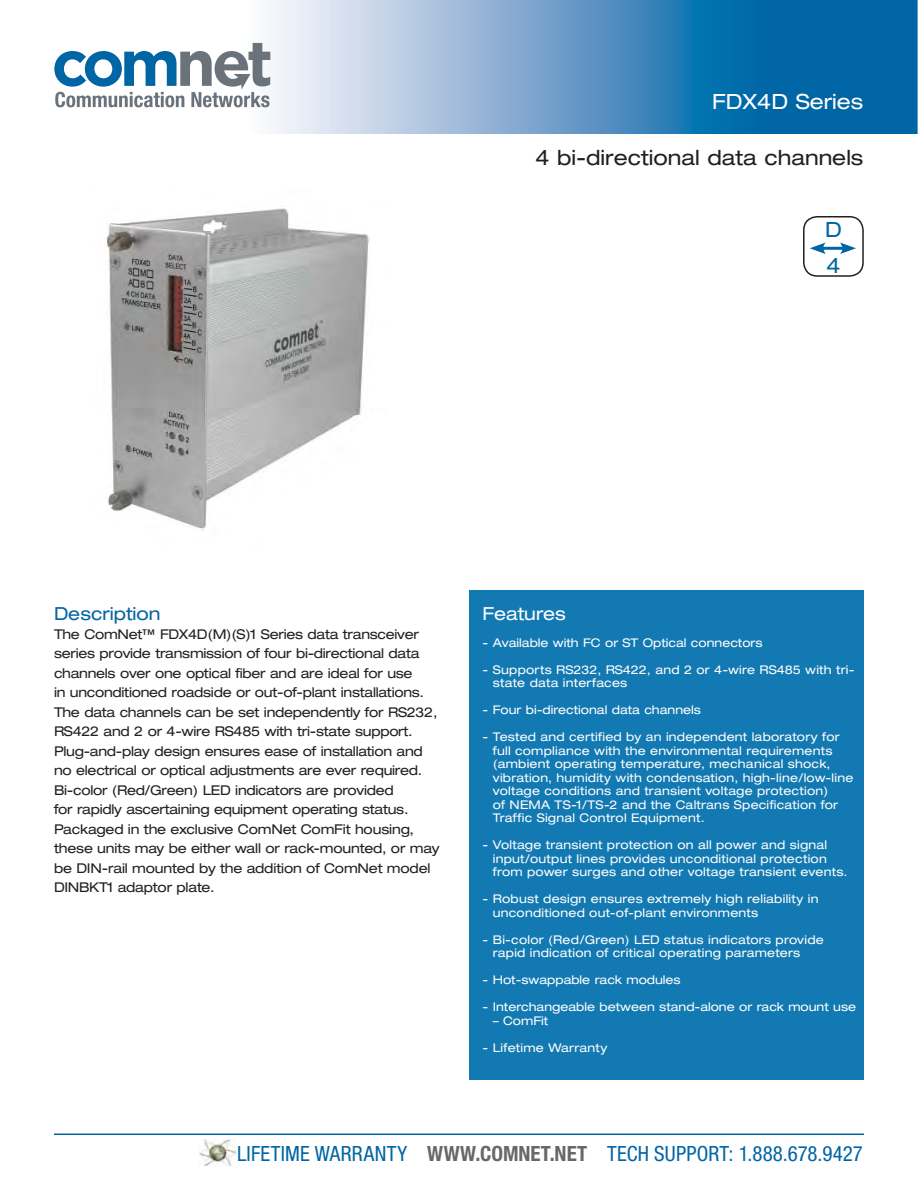
<style>
.page{position:relative;width:918px;height:1188px;background:#fff}
.page>*{position:absolute;margin:0;border:0;box-sizing:border-box;transform-origin:0 0}
.t1{font:condensed 21px "Helvetica Neue";letter-spacing:.01em;color:#0065a4}
.t2{font:expanded 21px "Helvetica Neue";color:#231f20}
.t3{font:expanded 21px "Helvetica Neue";color:#fff}
.t4{font:expanded 21px/36px "Helvetica Neue";color:#0065a4}
.t5{font:expanded 18px "Helvetica Neue";color:#0065a4}
.t6{font:expanded 18px "Helvetica Neue";letter-spacing:-.005em;color:#fff}
.t7{font:expanded 13.5px/19.5px "Helvetica Neue";letter-spacing:-.02em;color:#231f20}
.t8{font:expanded 12px/13.5px "Helvetica Neue";letter-spacing:.02em;color:#fff}
.t9{font:expanded 12px "Helvetica Neue";color:#fff}
.s1{font-weight:700;color:#67686b}
</style>
<div class="page">
<svg style="left:245px;top:0;width:673px;height:133px;background:#629cc7"></svg>
<svg style="left:54px;top:43px;width:216px;height:64px"></svg>
<img style="left:200px;top:1140px;width:35px;height:26px">
<hr style="left:54px;top:1134px;width:810px;height:1px;background:#0065a4">
<img style="left:106px;top:208px;width:264px;height:322px">
<div style="left:803px;top:216px;width:61px;height:61px;border:2px solid #231f20;border-radius:14px"></div>
<hr style="left:820px;top:247px;width:26px;height:3px;background:#0065a4">
<svg style="left:810px;top:242px;width:16px;height:12px"></svg>
<svg style="left:840px;top:242px;width:16px;height:12px"></svg>
<div style="left:469px;top:590px;width:395px;height:490px;background:#1379b2"></div>
<h1 class="t3" style="left:712px;top:94px;width:153px">FDX4D Series</h1>
<h1 class="t2" style="left:535px;top:150px;width:330px">4 bi-directional data channels</h1>
<h1 class="t4" style="left:825px;top:214px;width:18px">D<br>4</h1>
<h2 class="t5" style="left:54px;top:606px;width:108px">Description</h2>
<p class="t7" style="left:54px;top:626px;width:387px">The ComNet™ FDX4D(M)(S)1 Series data transceiver series provide transmission of four bi-directional data channels over one optical fiber and are ideal for use<br>in unconditioned roadside or out-of-plant installations.<br>The data channels can be set independently for RS232, RS422 and 2 or 4-wire RS485 with tri-state support.<br>Plug-and-play design ensures ease of installation and no electrical or optical adjustments are ever required.<br>Bi-color (Red/Green) LED indicators are provided<br>for rapidly ascertaining equipment operating status.<br>Packaged in the exclusive ComNet ComFit housing, these units may be either wall or rack-mounted, or may be DIN-rail mounted by the addition of ComNet model DINBKT1 adaptor plate.</p>
<h2 class="t6" style="left:483px;top:606px;width:85px">Features</h2>
<p class="t9" style="left:483px;top:638px;width:281px">- Available with FC or ST Optical connectors</p>
<p class="t8" style="left:493px;top:664px;width:363px;text-indent:-10px">- Supports RS232, RS422, and 2 or 4-wire RS485 with tri&shy;state data interfaces</p>
<p class="t9" style="left:483px;top:705px;width:220px">- Four bi-directional data channels</p>
<p class="t8" style="left:493px;top:731px;width:362px;text-indent:-10px">- Tested and certified by an independent laboratory for full compliance with the environmental requirements (ambient operating temperature, mechanical shock, vibration, humidity with condensation, high-line/low-line voltage conditions and transient voltage protection)<br>of NEMA TS-1/TS-2 and the Caltrans Specification for Traffic Signal Control Equipment.</p>
<p class="t8" style="left:493px;top:839px;width:356px;text-indent:-10px">- Voltage transient protection on all power and signal input/output lines provides unconditional protection from power surges and other voltage transient events.</p>
<p class="t8" style="left:493px;top:893px;width:327px;text-indent:-10px">- Robust design ensures extremely high reliability in unconditioned out-of-plant environments</p>
<p class="t8" style="left:493px;top:934px;width:333px;text-indent:-10px">- Bi-color (Red/Green) LED status indicators provide rapid indication of critical operating parameters</p>
<p class="t9" style="left:483px;top:975px;width:200px">- Hot-swappable rack modules</p>
<p class="t9" style="left:483px;top:1002px;width:375px">- Interchangeable between stand-alone or rack mount use</p>
<p class="t8" style="left:493px;top:1015px;width:57px">– ComFit</p>
<p class="t8" style="left:483px;top:1042px;width:126px">- Lifetime Warranty</p>
<h1 class="t1" style="left:237px;top:1146px;width:627px">LIFETIME WARRANTY <span class="s1">WWW.COMNET.NET</span> TECH SUPPORT: 1.888.678.9427</h1>
</div>
